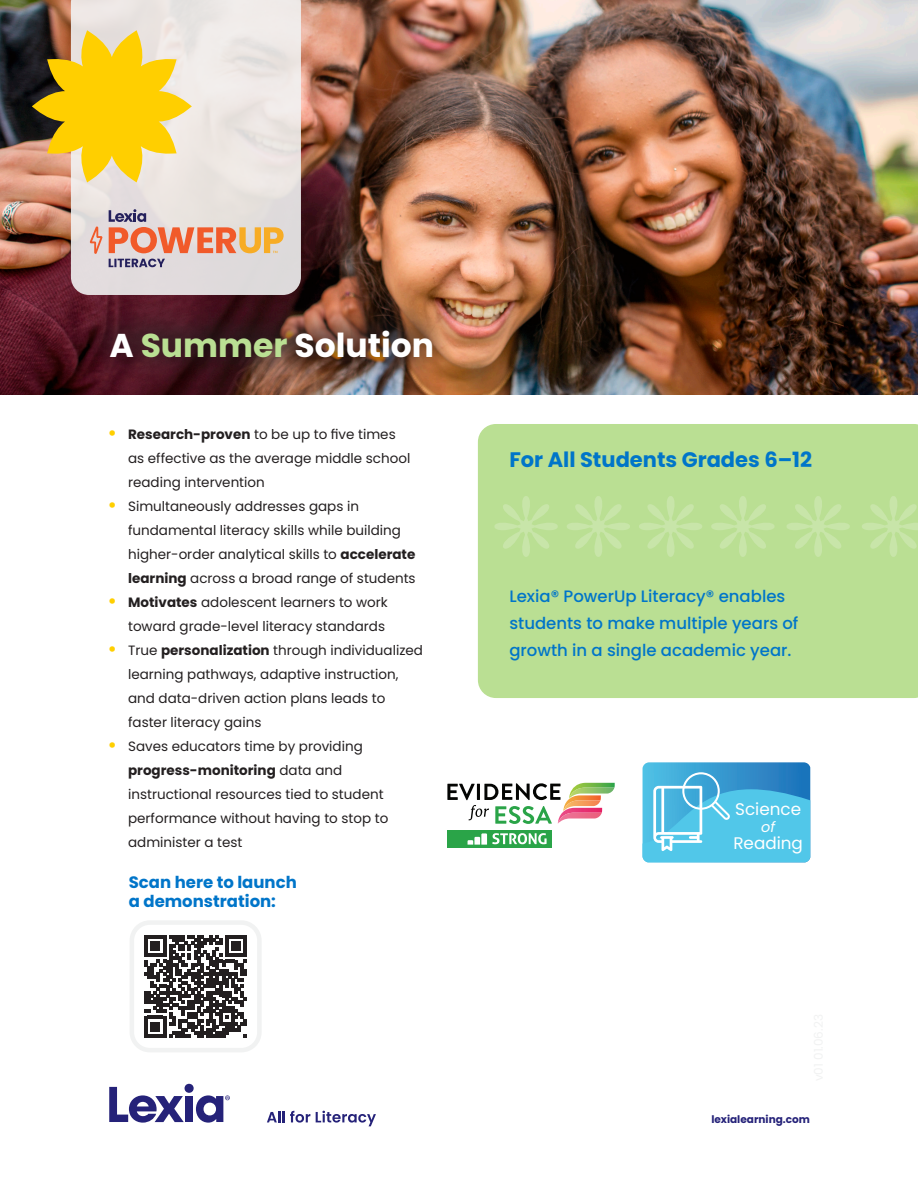
<style>
.page{position:relative;width:918px;height:1188px;background:#fff}
.page>*{position:absolute;margin:0;border:0;box-sizing:border-box;transform-origin:0 0}
.t1{font:700 33px "Poppins";color:#fff}
.t2{font:700 21px "Poppins";color:#0075c9}
.t3{font:16.8px "Poppins";color:#fff}
.t4{font:500 16.5px/27px "Poppins";color:#0075c9}
.t5{font:700 16.5px/19.5px "Poppins";color:#0075c9}
.t6{font:italic 14.4px "Poppins";color:#fff}
.t7{font:13.5px/24px "Poppins";color:#231f20}
.t8{font:700 10.5px "Poppins";color:#252279}
.s1{color:#badf93}
.s2{font-weight:700;font-size:18px;color:#ffcf00}
.s3{font-weight:700}
</style>
<div class="page">
<svg style="left:109px;top:1087px;width:75px;height:36px"></svg>
<div style="left:185px;top:1096px;width:8px;height:26px;background:#252279"></div>
<div style="left:185px;top:1084px;width:9px;height:9px;background:#252279;border-radius:50%"></div>
<svg style="left:196px;top:1095px;width:34px;height:28px"></svg>
<svg style="left:267px;top:1111px;width:43px;height:12px"></svg>
<svg style="left:316px;top:1111px;width:60px;height:15px"></svg>
<img style="left:0;top:0;width:918px;height:394px">
<svg style="left:71px;top:0;width:230px;height:295px;background:#e7e2e0"></svg>
<img style="left:78px;top:298px;width:379px;height:84px">
<svg style="left:90px;top:226px;width:12px;height:28px"></svg>
<svg style="left:109px;top:259px;width:56px;height:8px"></svg>
<svg style="left:109px;top:209px;width:175px;height:44px;background:#e2b39c"></svg>
<div style="left:478px;top:424px;width:440px;height:274px;background:#badf93"></div>
<svg style="left:643px;top:762px;width:167px;height:100px;background:#54bbe1"></svg>
<svg style="left:32px;top:30px;width:160px;height:152px;background:#e1bf48"></svg>
<svg style="left:447px;top:783px;width:168px;height:41px"></svg>
<div style="left:447px;top:830px;width:105px;height:18px;background:#2aa448"></div>
<svg style="left:468px;top:833px;width:79px;height:12px"></svg>
<svg style="left:494px;top:496px;width:64px;height:61px;background:#bee099"></svg>
<svg style="left:566px;top:496px;width:64px;height:61px;background:#bee099"></svg>
<svg style="left:639px;top:496px;width:64px;height:61px;background:#bee099"></svg>
<svg style="left:711px;top:496px;width:64px;height:61px;background:#bee099"></svg>
<svg style="left:786px;top:496px;width:64px;height:61px;background:#bee099"></svg>
<svg style="left:862px;top:496px;width:56px;height:61px;background:#bee19a"></svg>
<svg style="left:144px;top:935px;width:103px;height:103px"></svg>
<div style="left:130px;top:920px;width:132px;height:132px;border:4px solid #f1f2f2;border-radius:18px"></div>
<h1 class="t1" style="left:109px;top:326px;width:326px">A <span class="s1">Summer</span> Solution</h1>
<p class="t7" style="left:128px;top:422px;width:284px;text-indent:-20px"><span class="s2">•</span> <span class="s3">Research-proven</span> to be up to five times as effective as the average middle school reading intervention</p>
<p class="t7" style="left:128px;top:494px;width:289px;text-indent:-20px"><span class="s2">•</span> Simultaneously addresses gaps in fundamental literacy skills while building higher-order analytical skills to <span class="s3">accelerate learning</span> across a broad range of students</p>
<p class="t7" style="left:108px;top:590px;width:282px;text-align:right"><span class="s2">•</span> <span class="s3">Motivates</span> adolescent learners to work toward grade-level literacy standards</p>
<p class="t7" style="left:128px;top:638px;width:296px;text-indent:-20px"><span class="s2">•</span> True <span class="s3">personalization</span> through individualized learning pathways, adaptive instruction, and data-driven action plans leads to faster literacy gains</p>
<p class="t7" style="left:128px;top:734px;width:262px;text-indent:-20px"><span class="s2">•</span> Saves educators time by providing <span class="s3">progress-monitoring</span> data and instructional resources tied to student performance without having to stop to administer a test</p>
<p class="t5" style="left:129px;top:872px;width:170px">Scan here to launch a demonstration:</p>
<h2 class="t2" style="left:509px;top:447px;width:304px">For All Students Grades 6–12</h2>
<p class="t4" style="left:509px;top:583px;width:290px">Lexia® PowerUp Literacy® enables students to make multiple years of growth in a single academic year.</p>
<p class="t3" style="left:735px;top:800px;width:67px">Science</p>
<p class="t6" style="left:761px;top:819px;width:15px">of</p>
<p class="t3" style="left:733px;top:833px;width:71px">Reading</p>
<p class="t8" style="left:711px;top:1113px;width:100px">lexialearning.com</p>
</div>
